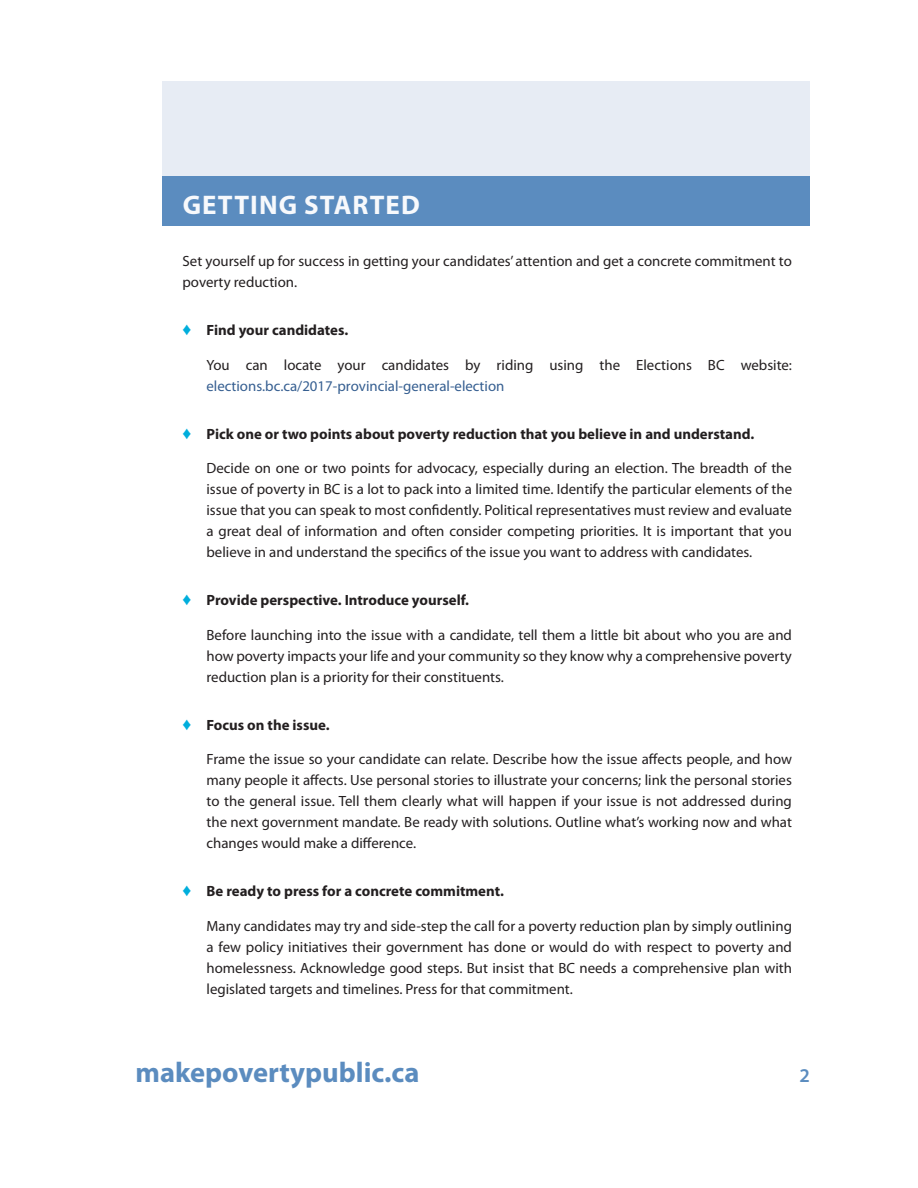
<style>
.page{position:relative;width:918px;height:1188px;background:#fff}
.page>*{position:absolute;margin:0;border:0;box-sizing:border-box;transform-origin:0 0}
.head_2{font:700 28.5px "Myriad Pro";color:#5b8cbf}
.head_2_heading_pages{font:700 27px "Myriad Pro";letter-spacing:.04em;color:#f7f9fc}
.head_2-2{font:600 19.5px "Myriad Pro";color:#5b8cbf}
.body_text{font:14.85px/21px "Myriad Pro";color:#231f20;text-align:justify}
.t1{font:700 14.85px "Myriad Pro";color:#231f20}
.body_under_bullet{font:14.85px/21px "Myriad Pro";color:#231f20}
.s1{color:#00aedc}
.s2{color:#365f91}
</style>
<div class="page">
<div style="left:162px;top:81px;width:648px;height:129px;background:#e7ecf4"></div>
<div style="left:162px;top:176px;width:648px;height:50px;background:#5b8cbf"></div>
<p class="head_2_heading_pages" style="left:183px;top:190px;width:239px">GETTING STARTED</p>
<p class="body_text" style="left:183px;top:251px;width:611px">Set yourself up for success in getting your candidates’ attention and get a concrete commitment to poverty reduction.</p>
<p class="t1" style="left:183px;top:322px;width:167px"><span class="s1">♦</span> Find your candidates.</p>
<p class="body_under_bullet" style="left:207px;top:355px;width:587px">You can locate your candidates by riding using the Elections BC website: <span class="s2">elections.bc.ca/2017-provincial-general-election</span></p>
<p class="t1" style="left:183px;top:425px;width:573px"><span class="s1">♦</span> Pick one or two points about poverty reduction that you believe in and understand.</p>
<p class="body_text" style="left:207px;top:458px;width:587px">Decide on one or two points for advocacy, especially during an election. The breadth of the issue of poverty in BC is a lot to pack into a limited time. Identify the particular elements of the issue that you can speak to most confidently. Political representatives must review and evaluate a great deal of information and often consider competing priorities. It is important that you believe in and understand the specifics of the issue you want to address with candidates.</p>
<p class="t1" style="left:183px;top:592px;width:288px"><span class="s1">♦</span> Provide perspective. Introduce yourself.</p>
<p class="body_text" style="left:207px;top:625px;width:587px">Before launching into the issue with a candidate, tell them a little bit about who you are and how poverty impacts your life and your community so they know why a comprehensive poverty reduction plan is a priority for their constituents.</p>
<p class="t1" style="left:183px;top:716px;width:149px"><span class="s1">♦</span> Focus on the issue.</p>
<p class="body_text" style="left:207px;top:749px;width:587px">Frame the issue so your candidate can relate. Describe how the issue affects people, and how many people it affects. Use personal stories to illustrate your concerns; link the personal stories to the general issue. Tell them clearly what will happen if your issue is not addressed during the next government mandate. Be ready with solutions. Outline what’s working now and what changes would make a difference.</p>
<p class="t1" style="left:183px;top:883px;width:323px"><span class="s1">♦</span> Be ready to press for a concrete commitment.</p>
<p class="body_text" style="left:207px;top:916px;width:587px">Many candidates may try and side-step the call for a poverty reduction plan by simply outlining a few policy initiatives their government has done or would do with respect to poverty and homelessness. Acknowledge good steps. But insist that BC needs a comprehensive plan with legislated targets and timelines. Press for that commitment.</p>
<p class="head_2" style="left:136px;top:1056px;width:285px">makepovertypublic.ca</p>
<p class="head_2-2" style="left:799px;top:1065px;width:12px">2</p>
</div>
